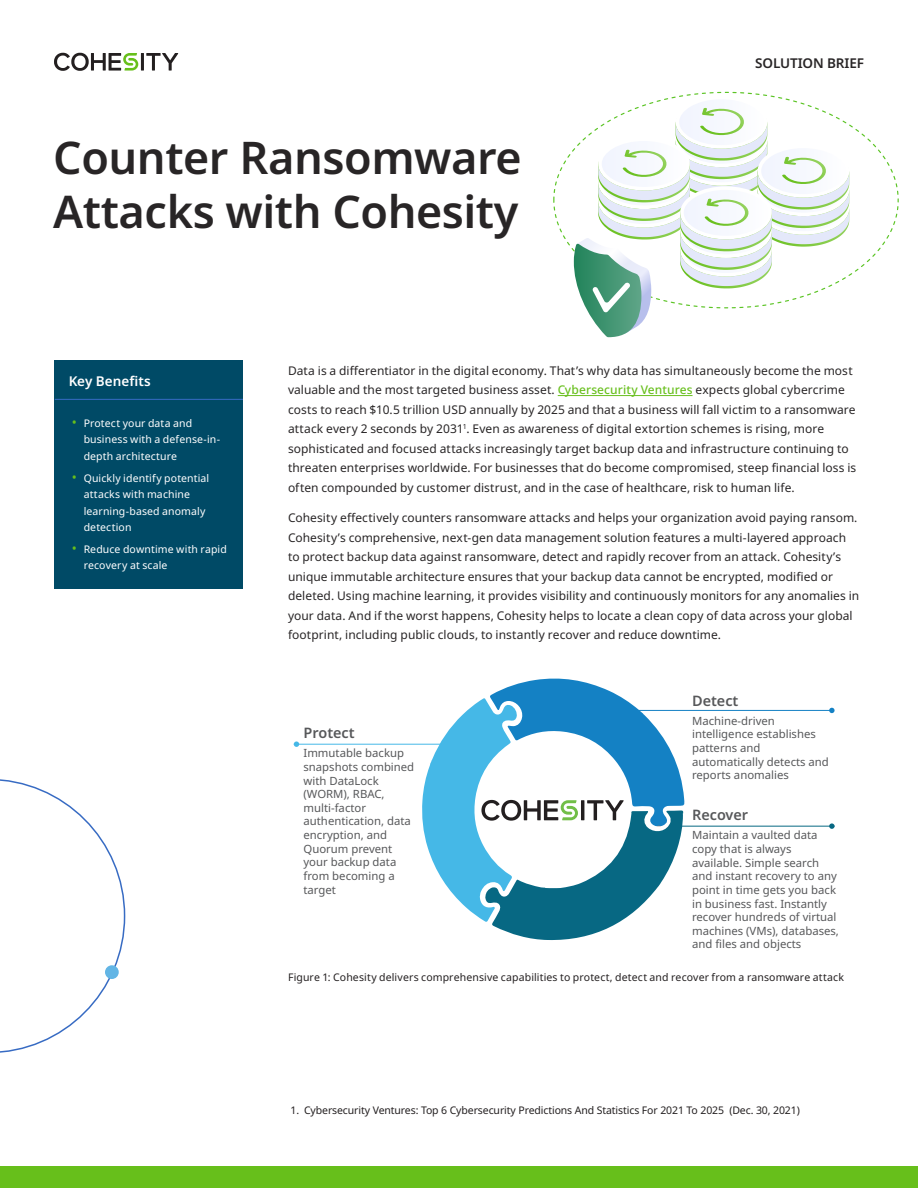
<style>
.page{position:relative;width:918px;height:1188px;background:#fff}
.page>*{position:absolute;margin:0;border:0;box-sizing:border-box;transform-origin:0 0}
.Title_1{font:600 45px/54px "Noto Sans";letter-spacing:-.01em;color:#282526}
.t1{font:600 14.4px "Noto Sans";color:#57585a}
.t2{font:600 13.5px "Noto Sans";letter-spacing:-.01em;color:#282526}
.Sidebar_title{font:600 13.5px "Noto Sans";letter-spacing:.005em;color:#fff}
.Body{font:12px/19.5px "Noto Sans";letter-spacing:.005em;color:#282526}
.t3{font:11.4px/13.6px "Noto Sans";color:#57585a}
.Figure_Caption{font:10.5px "Noto Sans";letter-spacing:.005em;color:#231f20}
.t4{font:10.5px/16.5px "Noto Sans";letter-spacing:.01em;color:#fff}
.s1{font-size:13.5px;color:#67bf1b}
.s2{font-weight:500;color:#6ac020}
</style>
<div class="page">
<svg style="left:0;top:779px;width:125px;height:274px"></svg>
<div style="left:105px;top:965px;width:14px;height:14px;background:#62b5e5;border-radius:50%"></div>
<hr style="left:558px;top:395px;width:135px;height:1px;background:#6ac020">
<div style="left:0;top:1166px;width:918px;height:22px;background:#67bf1b"></div>
<hr style="left:141px;top:53px;width:3px;height:18px;background:#231f20">
<svg style="left:146px;top:53px;width:32px;height:18px"></svg>
<svg style="left:54px;top:53px;width:84px;height:18px"></svg>
<div style="left:54px;top:360px;width:189px;height:229px;background:#004a66"></div>
<hr style="left:55px;top:399px;width:188px;height:1px;background:#376bc3">
<hr style="left:294px;top:744px;width:149px;height:1px;background:#45b8e7">
<svg style="left:294px;top:742px;width:5px;height:5px"></svg>
<hr style="left:635px;top:710px;width:197px;height:1px;background:#1481c4">
<svg style="left:829px;top:708px;width:6px;height:5px"></svg>
<hr style="left:676px;top:826px;width:159px;height:1px;background:#076883">
<svg style="left:829px;top:823px;width:6px;height:6px"></svg>
<svg style="left:421px;top:678px;width:264px;height:263px"></svg>
<svg style="left:553px;top:92px;width:346px;height:180px"></svg>
<svg style="left:574px;top:96px;width:280px;height:241px"></svg>
<p class="Title_1" style="left:53px;top:132px;width:470px">Counter Ransomware<br>Attacks with Cohesity</p>
<p class="t2" style="left:755px;top:54px;width:110px">SOLUTION BRIEF</p>
<p class="Sidebar_title" style="left:69px;top:371px;width:83px">Key Benefits</p>
<p class="t4" style="left:84px;top:415px;width:138px;text-indent:-12px"><span class="s1">•</span> Protect your data and business with a defense-in&shy;depth architecture</p>
<p class="t4" style="left:84px;top:470px;width:127px;text-indent:-12px"><span class="s1">•</span> Quickly identify potential attacks with machine learning-based anomaly detection</p>
<p class="t4" style="left:84px;top:541px;width:145px;text-indent:-12px"><span class="s1">•</span> Reduce downtime with rapid recovery at scale</p>
<p class="Body" style="left:288px;top:361px;width:570px">Data is a differentiator in the digital economy. That’s why data has simultaneously become the most valuable and the most targeted business asset. <span class="s2">Cybersecurity Ventures</span> expects global cybercrime costs to reach $10.5 trillion USD annually by 2025 and that a business will fall victim to a ransomware attack every 2 seconds by 2031<sup>1</sup>. Even as awareness of digital extortion schemes is rising, more sophisticated and focused attacks increasingly target backup data and infrastructure continuing to threaten enterprises worldwide. For businesses that do become compromised, steep financial loss is often compounded by customer distrust, and in the case of healthcare, risk to human life.</p>
<p class="Body" style="left:288px;top:508px;width:573px">Cohesity effectively counters ransomware attacks and helps your organization avoid paying ransom.<br>Cohesity’s comprehensive, next-gen data management solution features a multi-layered approach to protect backup data against ransomware, detect and rapidly recover from an attack. Cohesity’s unique immutable architecture ensures that your backup data cannot be encrypted, modified or deleted. Using machine learning, it provides visibility and continuously monitors for any anomalies in your data. And if the worst happens, Cohesity helps to locate a clean copy of data across your global footprint, including public clouds, to instantly recover and reduce downtime.</p>
<p class="t1" style="left:692px;top:690px;width:48px">Detect</p>
<p class="t3" style="left:692px;top:714px;width:138px">Machine-driven intelligence establishes patterns and automatically detects and reports anomalies</p>
<p class="t1" style="left:692px;top:805px;width:58px">Recover</p>
<p class="t3" style="left:692px;top:829px;width:148px">Maintain a vaulted data copy that is always available. Simple search and instant recovery to any point in time gets you back in business fast. Instantly recover hundreds of virtual machines (VMs), databases, and files and objects</p>
<p class="Figure_Caption" style="left:288px;top:970px;width:557px">Figure 1: Cohesity delivers comprehensive capabilities to protect, detect and recover from a ransomware attack</p>
<p class="t1" style="left:304px;top:723px;width:53px">Protect</p>
<p class="t3" style="left:304px;top:747px;width:112px">Immutable backup snapshots combined with DataLock (WORM), RBAC, multi-factor authentication, data encryption, and<br>Quorum prevent your backup data from becoming a target</p>
<p class="Figure_Caption" style="left:291px;top:1103px;width:511px">1. Cybersecurity Ventures: Top 6 Cybersecurity Predictions And Statistics For 2021 To 2025 (Dec. 30, 2021)</p>
</div>
